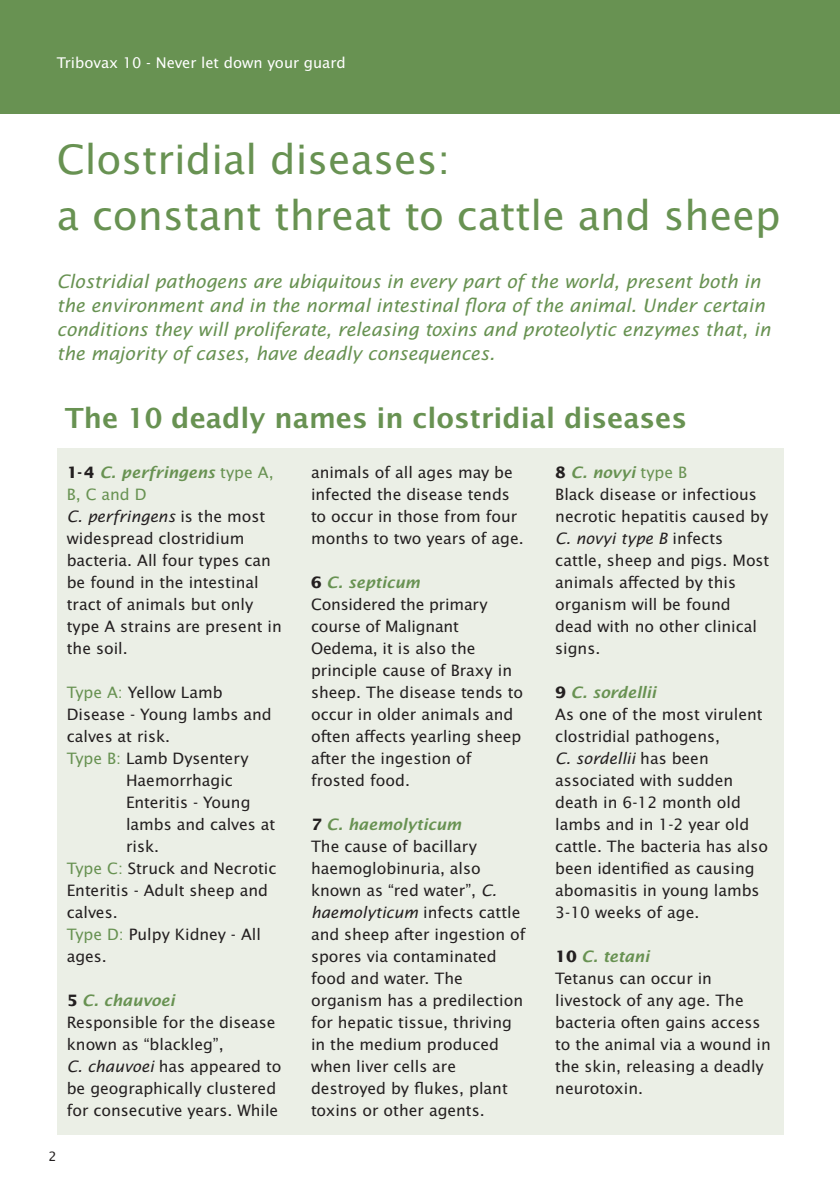
<style>
.page{position:relative;width:840px;height:1191px;background:#fff}
.page>*{position:absolute;margin:0;border:0;box-sizing:border-box;transform-origin:0 0}
.t1{font:44px/56px "Lucida Sans AK";color:#689252}
.t2{font:600 30px "Lucida Sans AK";color:#689252}
.t3{font:italic 20px/24px "Lucida Sans AK";color:#689252}
.t4{font:17px/22px "Lucida Sans AK";color:#231f20}
.t5{font:16px "Lucida Sans AK";color:#fff}
.t6{font:14px "Lucida Sans AK";color:#231f20}
.s1{font-weight:700}
.s2{font-weight:600;font-style:italic;color:#689252}
.s3{color:#689252}
.s4{font-style:italic}
</style>
<div class="page">
<div style="left:57px;top:448px;width:725px;height:686px;background:#ebefe6"></div>
<div style="left:0;top:0;width:839px;height:113px;background:#689252"></div>
<p class="t5" style="left:57px;top:57px;width:290px">Tribovax 10 - Never let down your guard</p>
<h1 class="t1" style="left:57px;top:135px;width:725px">Clostridial diseases:<br>a constant threat to cattle and sheep</h1>
<p class="t3" style="left:57px;top:270px;width:714px">Clostridial pathogens are ubiquitous in every part of the world, present both in the environment and in the normal intestinal flora of the animal. Under certain conditions they will proliferate, releasing toxins and proteolytic enzymes that, in the majority of cases, have deadly consequences.</p>
<h2 class="t2" style="left:65px;top:407px;width:623px">The 10 deadly names in clostridial diseases</h2>
<p class="t4" style="left:67px;top:462px;width:216px"><span class="s1">1-4</span> <span class="s2">C. perfringens</span> <span class="s3">type A,<br>B, C and D<br></span><span class="s4">C. perfringens</span> is the most widespread clostridium bacteria. All four types can be found in the intestinal tract of animals but only type A strains are present in the soil.</p>
<p class="t4" style="left:67px;top:682px;width:157px"><span class="s3">Type A:</span> Yellow Lamb</p>
<p class="t4" style="left:67px;top:704px;width:206px">Disease - Young lambs and</p>
<p class="t4" style="left:67px;top:726px;width:105px">calves at risk.</p>
<p class="t4" style="left:67px;top:748px;width:183px"><span class="s3">Type B:</span> Lamb Dysentery</p>
<p class="t4" style="left:126px;top:770px;width:108px">Haemorrhagic</p>
<p class="t4" style="left:126px;top:792px;width:126px">Enteritis - Young</p>
<p class="t4" style="left:126px;top:814px;width:151px">lambs and calves at</p>
<p class="t4" style="left:126px;top:836px;width:35px">risk.</p>
<p class="t4" style="left:67px;top:858px;width:211px"><span class="s3">Type C:</span> Struck and Necrotic</p>
<p class="t4" style="left:67px;top:880px;width:202px">Enteritis - Adult sheep and</p>
<p class="t4" style="left:67px;top:902px;width:52px">calves.</p>
<p class="t4" style="left:67px;top:924px;width:195px"><span class="s3">Type D:</span> Pulpy Kidney - All</p>
<p class="t4" style="left:67px;top:946px;width:42px">ages.</p>
<p class="t4" style="left:67px;top:990px;width:216px"><span class="s1">5</span> <span class="s2">C. chauvoei<br></span>Responsible for the disease known as “blackleg”,<br><span class="s4">C. chauvoei</span> has appeared to be geographically clustered for consecutive years. While</p>
<p class="t6" style="left:49px;top:1150px;width:10px">2</p>
<p class="t4" style="left:311px;top:462px;width:214px">animals of all ages may be infected the disease tends to occur in those from four months to two years of age.</p>
<p class="t4" style="left:311px;top:572px;width:213px"><span class="s1">6</span> <span class="s2">C. septicum<br></span>Considered the primary course of Malignant<br>Oedema, it is also the principle cause of Braxy in sheep. The disease tends to occur in older animals and o﬇en affects yearling sheep a﬇er the ingestion of frosted food.</p>
<p class="t4" style="left:311px;top:814px;width:216px"><span class="s1">7</span> <span class="s2">C. haemolyticum<br></span>The cause of bacillary haemoglobinuria, also known as “red water”, <span class="s4">C. haemolyticum</span> infects cattle and sheep a﬇er ingestion of spores via contaminated food and water. The organism has a predilection for hepatic tissue, thriving in the medium produced when liver cells are destroyed by flukes, plant toxins or other agents.</p>
<p class="t4" style="left:555px;top:462px;width:215px"><span class="s1">8</span> <span class="s2">C. novyi</span> <span class="s3">type B<br></span>Black disease or infectious necrotic hepatitis caused by<br><span class="s4">C. novyi type B</span> infects cattle, sheep and pigs. Most animals affected by this organism will be found dead with no other clinical signs.</p>
<p class="t4" style="left:555px;top:682px;width:214px"><span class="s1">9</span> <span class="s2">C. sordellii<br></span>As one of the most virulent clostridial pathogens,<br><span class="s4">C. sordellii</span> has been associated with sudden death in 6-12 month old lambs and in 1-2 year old cattle. The bacteria has also been identified as causing abomasitis in young lambs<br>3-10 weeks of age.</p>
<p class="t4" style="left:555px;top:946px;width:217px"><span class="s1">10</span> <span class="s2">C. tetani<br></span>Tetanus can occur in livestock of any age. The bacteria o﬇en gains access to the animal via a wound in the skin, releasing a deadly neurotoxin.</p>
</div>
